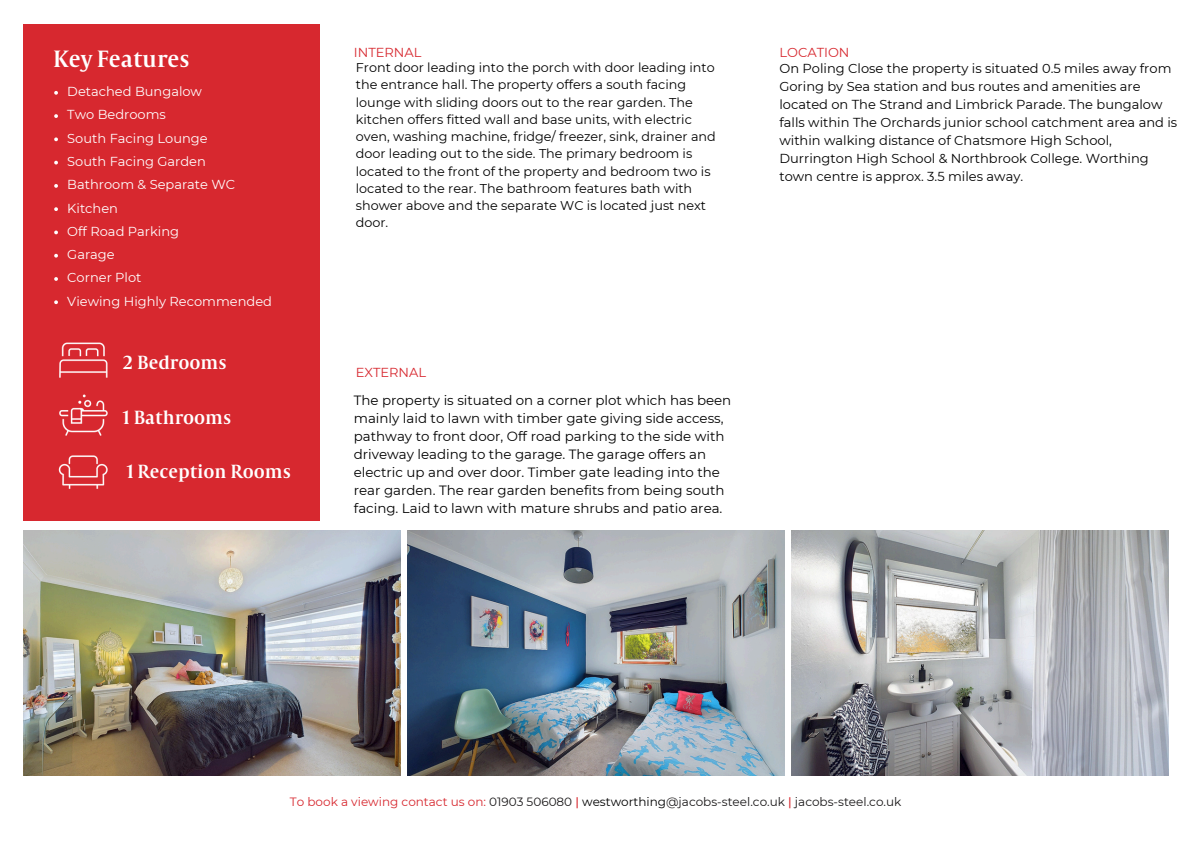
<style>
.page{position:relative;width:1191px;height:843px;background:#fff}
.page>*{position:absolute;margin:0;border:0;box-sizing:border-box;transform-origin:0 0}
.t1{font:26px "Capitolium Road";color:#fff}
.t2{font:21px "Capitolium Road";color:#fff}
.t3{font:13.4px/18px "Montserrat";color:#000}
.t4{font:13px/18px "Montserrat";color:#000}
.t5{font:13px "Montserrat";color:#fff}
.t6{font:13px "Montserrat";color:#d7282f}
.t7{font:12.8px/17.2px "Montserrat";color:#000}
.t8{font:12px "Montserrat";color:#191718}
.s1{color:#d7282f}
.s2{font-weight:500;color:#d7282f}
.s3{color:#000}
</style>
<div class="page">
<img style="left:23px;top:530px;width:377px;height:245px">
<img style="left:407px;top:530px;width:377px;height:245px">
<img style="left:791px;top:530px;width:377px;height:245px">
<div style="left:23px;top:25px;width:297px;height:496px;background:#d7282f"></div>
<img style="left:58px;top:455px;width:50px;height:34px">
<img style="left:59px;top:394px;width:49px;height:42px">
<img style="left:59px;top:342px;width:49px;height:36px">
<svg style="left:54px;top:91px;width:4px;height:4px"></svg>
<svg style="left:54px;top:114px;width:4px;height:4px"></svg>
<svg style="left:54px;top:137px;width:4px;height:4px"></svg>
<svg style="left:54px;top:161px;width:4px;height:3px"></svg>
<svg style="left:54px;top:184px;width:4px;height:4px"></svg>
<svg style="left:54px;top:207px;width:4px;height:4px"></svg>
<svg style="left:54px;top:230px;width:4px;height:4px"></svg>
<svg style="left:54px;top:254px;width:4px;height:3px"></svg>
<svg style="left:54px;top:277px;width:4px;height:4px"></svg>
<svg style="left:54px;top:300px;width:4px;height:4px"></svg>
<h2 class="t1" style="left:53px;top:50px;width:138px">Key Features</h2>
<p class="t5" style="left:67px;top:84px;width:136px">Detached Bungalow</p>
<p class="t5" style="left:67px;top:107px;width:100px">Two Bedrooms</p>
<p class="t5" style="left:67px;top:130px;width:142px">South Facing Lounge</p>
<p class="t5" style="left:67px;top:153px;width:140px">South Facing Garden</p>
<p class="t5" style="left:67px;top:177px;width:169px">Bathroom &amp; Separate WC</p>
<p class="t5" style="left:67px;top:200px;width:52px">Kitchen</p>
<p class="t5" style="left:67px;top:223px;width:113px">Off Road Parking</p>
<h4 class="t5" style="left:67px;top:246px;width:49px">Garage</h4>
<p class="t5" style="left:67px;top:270px;width:76px">Corner Plot</p>
<h2 class="t5" style="left:67px;top:293px;width:206px">Viewing Highly Recommended</h2>
<p class="t2" style="left:123px;top:355px;width:105px">2 Bedrooms</p>
<h2 class="t2" style="left:123px;top:410px;width:110px">1 Bathrooms</h2>
<h3 class="t2" style="left:127px;top:464px;width:166px">1 Reception Rooms</h3>
<h4 class="t6" style="left:354px;top:45px;width:69px">INTERNAL</h4>
<p class="t7" style="left:356px;top:59px;width:361px">Front door leading into the porch with door leading into the entrance hall. The property offers a south facing lounge with sliding doors out to the rear garden. The kitchen offers fitted wall and base units, with electric oven, washing machine, fridge/ freezer, sink, drainer and door leading out to the side. The primary bedroom is located to the front of the property and bedroom two is located to the rear. The bathroom features bath with shower above and the separate WC is located just next door.</p>
<h4 class="t6" style="left:779px;top:45px;width:72px">LOCATION</h4>
<h3 class="t4" style="left:779px;top:59px;width:399px">On Poling Close the property is situated 0.5 miles away from Goring by Sea station and bus routes and amenities are located on The Strand and Limbrick Parade. The bungalow falls within The Orchards junior school catchment area and is within walking distance of Chatsmore High School, Durrington High School &amp; Northbrook College. Worthing town centre is approx. 3.5 miles away.</h3>
<h3 class="t6" style="left:356px;top:364px;width:72px">EXTERNAL</h3>
<h4 class="t3" style="left:354px;top:391px;width:379px">The property is situated on a corner plot which has been mainly laid to lawn with timber gate giving side access, pathway to front door, Off road parking to the side with driveway leading to the garage. The garage offers an electric up and over door. Timber gate leading into the rear garden. The rear garden benefits from being south facing. Laid to lawn with mature shrubs and patio area.</h4>
<p class="t8" style="left:290px;top:794px;width:613px"><span class="s1">To book a viewing contact us on:</span> 01903 506080 <span class="s2">|</span> <span class="s3">westworthing</span>@jacobs-steel.co.uk <span class="s2">|</span> jacobs-steel.co.uk</p>
</div>
